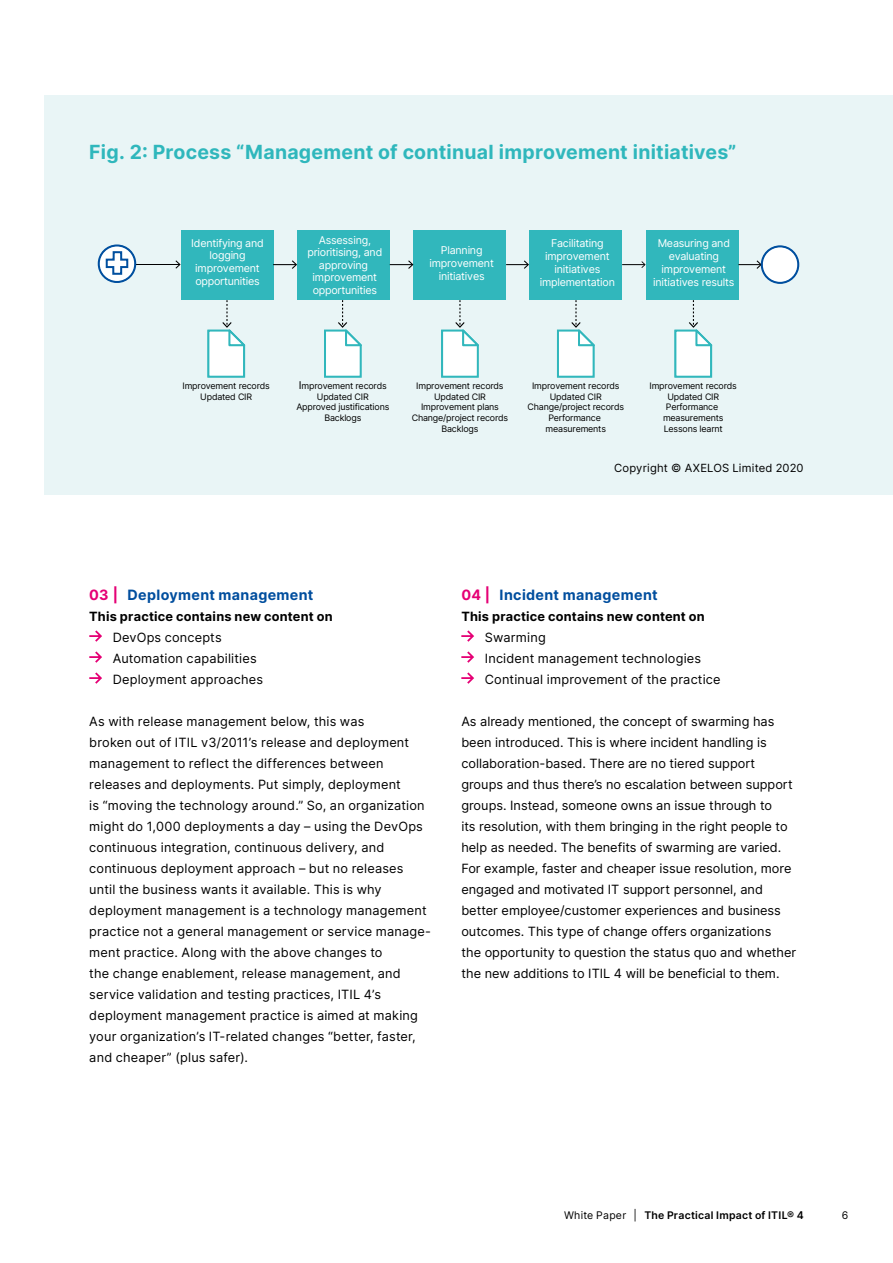
<style>
.page{position:relative;width:893px;height:1263px;background:#fff}
.page>*{position:absolute;margin:0;border:0;box-sizing:border-box;transform-origin:0 0}
.H3__2-zeilig___Headl{font:700 19.5px "Inter";letter-spacing:.01em;color:#2fb7bc}
.Aufzählung__9_5___ZA{font:700 14.25px "Inter";letter-spacing:.025em;color:#004e9e}
.Aufzählung__8_5___ZA{font:12.75px/21px "Inter";letter-spacing:.015em;color:#000}
.Fließtext{font:12.75px/21px "Inter";color:#000}
.Aufzählung__9_5___ZA-2{font:700 12.75px "Inter";letter-spacing:.015em;color:#000}
.Bildunterschrift{font:11.25px "Inter";letter-spacing:.02em;color:#000}
.t1{font:10.65px/12.9px "Inter";letter-spacing:-.02em;color:#fff;text-align:center}
.t2{font:600 10.5px "Inter";letter-spacing:.025em;color:#000}
.t3{font:10.5px "Inter";color:#000}
.t4{font:8.85px/10.6px "Inter";letter-spacing:-.02em;color:#000;text-align:center}
.s1{font-size:10.65px}
.s2{color:#e50075}
.s3{font-weight:400}
</style>
<div class="page">
<div style="left:45px;top:96px;width:848px;height:399px;background:#e9f5f6"></div>
<div style="left:180px;top:230px;width:93px;height:69px;background:#31b7bc"></div>
<div style="left:297px;top:230px;width:93px;height:69px;background:#31b7bc"></div>
<div style="left:413px;top:230px;width:93px;height:69px;background:#31b7bc"></div>
<div style="left:529px;top:230px;width:93px;height:69px;background:#31b7bc"></div>
<div style="left:646px;top:230px;width:93px;height:69px;background:#31b7bc"></div>
<svg style="left:323px;top:299px;width:43px;height:79px"></svg>
<svg style="left:440px;top:299px;width:43px;height:79px"></svg>
<svg style="left:556px;top:299px;width:42px;height:79px"></svg>
<svg style="left:673px;top:299px;width:43px;height:79px"></svg>
<svg style="left:273px;top:260px;width:24px;height:9px"></svg>
<hr style="left:131px;top:264px;width:48px;height:1px;background:#000">
<svg style="left:175px;top:260px;width:6px;height:9px"></svg>
<svg style="left:390px;top:260px;width:23px;height:9px"></svg>
<svg style="left:506px;top:260px;width:23px;height:9px"></svg>
<svg style="left:622px;top:261px;width:24px;height:7px"></svg>
<svg style="left:738px;top:260px;width:23px;height:9px"></svg>
<svg style="left:98px;top:245px;width:38px;height:37px"></svg>
<div style="left:98px;top:244px;width:38px;height:39px;border:2px solid #004f9f;border-radius:50%"></div>
<svg style="left:206px;top:299px;width:43px;height:79px"></svg>
<div style="left:761px;top:246px;width:38px;height:37px;background:#fff;border:1px solid #004f9f;border-radius:50%"></div>
<div style="left:761px;top:245px;width:38px;height:39px;border:2px solid #004f9f;border-radius:50%"></div>
<svg style="left:105px;top:250px;width:24px;height:26px"></svg>
<svg style="left:89px;top:630px;width:13px;height:54px"></svg>
<svg style="left:461px;top:630px;width:13px;height:54px"></svg>
<p class="H3__2-zeilig___Headl" style="left:89px;top:137px;width:649px">Fig. 2: Process “Management of continual improvement initiatives”</p>
<p class="t1" style="left:191px;top:236px;width:74px">Identifying and logging improvement opportunities</p>
<p class="t1" style="left:307px;top:234px;width:76px;line-height:12.5px">Assessing, prioritising, and approving improvement opportunities</p>
<p class="t1" style="left:429px;top:244px;width:66px">Planning improvement initiatives</p>
<p class="t1" style="left:540px;top:237px;width:77px">Facilitating improvement initiatives implementation</p>
<p class="t1" style="left:653px;top:237px;width:83px">Measuring and evaluating improvement initiatives results</p>
<p class="t4" style="left:183px;top:380px;width:89px">Improvement records<br>Updated CIR</p>
<p class="t4" style="left:296px;top:380px;width:95px"><span class="s1">I</span>mprovement records<br>Updated CIR<br>Approved justifications<br>Backlogs</p>
<p class="t4" style="left:412px;top:380px;width:98px">Improvement records<br>Updated CIR<br>Improvement plans<br>Change/project records<br>Backlogs</p>
<p class="t4" style="left:527px;top:380px;width:98px">Improvement records<br>Updated CIR<br>Change/project records<br>Performance measurements</p>
<p class="t4" style="left:650px;top:380px;width:89px">Improvement records<br>Updated CIR<br>Performance measurements<br>Lessons learnt</p>
<p class="Bildunterschrift" style="left:614px;top:459px;width:191px">Copyright © AXELOS Limited 2020</p>
<p class="Aufzählung__9_5___ZA" style="left:89px;top:584px;width:226px"><span class="s2">03 |</span> Deployment management</p>
<p class="Aufzählung__9_5___ZA-2" style="left:89px;top:607px;width:245px">This practice contains new content on</p>
<p class="Aufzählung__8_5___ZA" style="left:113px;top:626px;width:111px">DevOps concepts</p>
<p class="Aufzählung__8_5___ZA" style="left:113px;top:647px;width:145px">Automation capabilities</p>
<p class="Aufzählung__8_5___ZA" style="left:113px;top:668px;width:152px">Deployment approaches</p>
<p class="Aufzählung__8_5___ZA" style="left:89px;top:710px;width:343px">As with release management below, this was<br>broken out of ITIL v3/2011’s release and deployment management to reflect the differences between releases and deployments. Put simply, deployment<br>is “moving the technology around.” So, an organization might do 1,000 deployments a day – using the DevOps continuous integration, continuous delivery, and continuous deployment approach – but no releases until the business wants it available. This is why deployment management is a technology management practice not a general management or service manage&shy;ment practice. Along with the above changes to<br>the change enablement, release management, and service validation and testing practices, ITIL 4’s deployment management practice is aimed at making your organization’s IT-related changes “better, faster, and cheaper” (plus safer).</p>
<p class="Aufzählung__9_5___ZA" style="left:461px;top:584px;width:198px"><span class="s2">04 |</span> Incident management</p>
<p class="Aufzählung__9_5___ZA-2" style="left:461px;top:607px;width:245px">This practice contains new content on</p>
<p class="Aufzählung__8_5___ZA" style="left:485px;top:626px;width:63px">Swarming</p>
<p class="Aufzählung__8_5___ZA" style="left:485px;top:647px;width:218px">Incident management technologies</p>
<p class="Aufzählung__8_5___ZA" style="left:485px;top:668px;width:237px">Continual improvement of the practice</p>
<p class="Fließtext" style="left:461px;top:710px;width:336px">As already mentioned, the concept of swarming has been introduced. This is where incident handling is collaboration-based. There are no tiered support groups and thus there’s no escalation between support groups. Instead, someone owns an issue through to<br>its resolution, with them bringing in the right people to help as needed. The benefits of swarming are varied.<br>For example, faster and cheaper issue resolution, more engaged and motivated IT support personnel, and better employee/customer experiences and business outcomes. This type of change offers organizations<br>the opportunity to question the status quo and whether the new additions to ITIL 4 will be beneficial to them.</p>
<p class="t2" style="left:564px;top:1207px;width:241px"><span class="s3">White Paper |</span> The Practical Impact of ITIL® 4</p>
<p class="t3" style="left:842px;top:1207px;width:8px">6</p>
</div>
